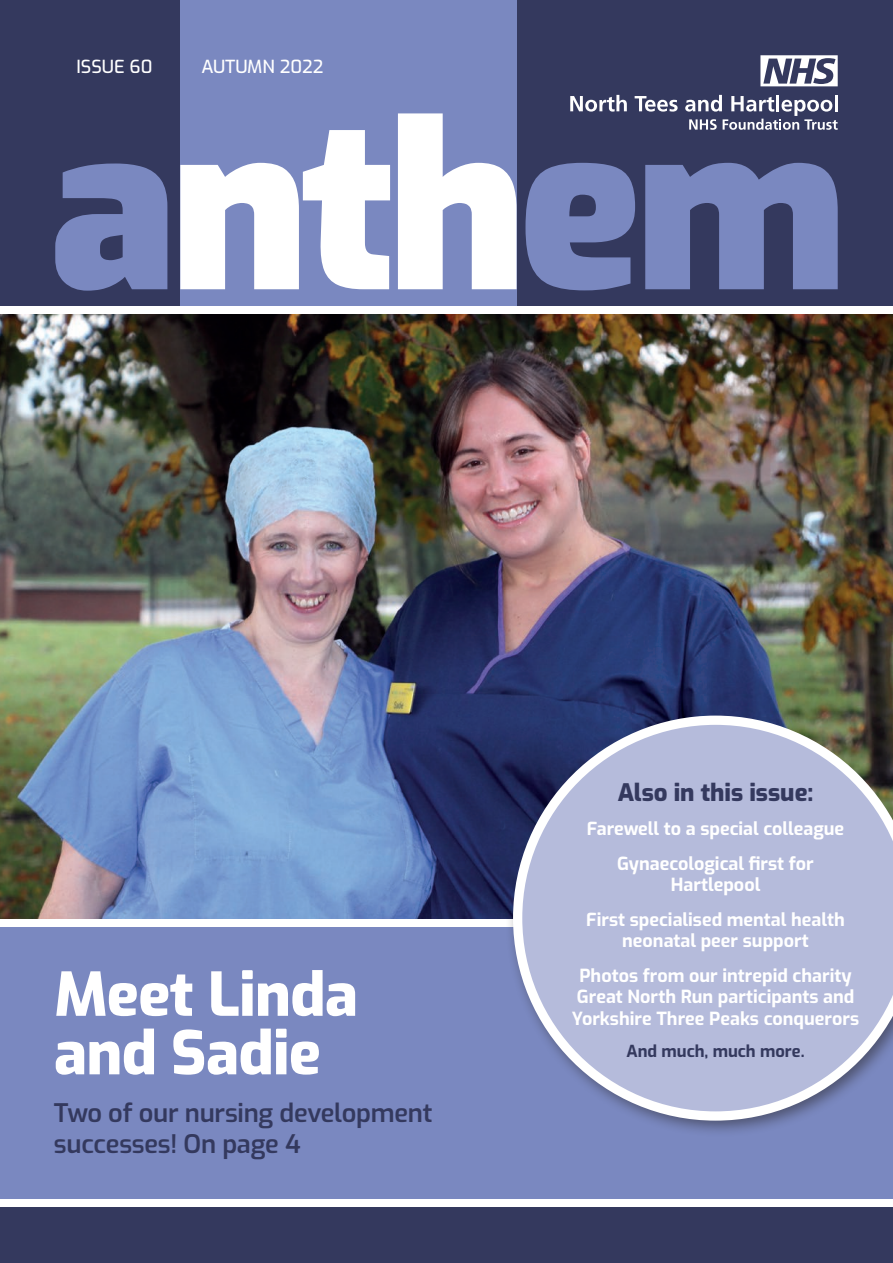
<style>
.page{position:relative;width:893px;height:1263px;background:#fff}
.page>*{position:absolute;margin:0;border:0;box-sizing:border-box;transform-origin:0 0}
.t1{font:800 60px/58.5px "Exo";letter-spacing:-.01em;color:#fff}
.t2{font:600 25.5px/30.6px "Exo";letter-spacing:-.01em;color:#34395e}
.t3{font:800 24px "Exo";color:#34395e}
.t4{font:700 18px/34.3px "Exo";color:#fff;text-align:center}
.t5{font:500 18px "Exo";color:#fff}
.t6{font:700 16.5px "Exo";color:#34395e}
</style>
<div class="page">
<div style="left:0;top:927px;width:893px;height:272px;background:#7a88c0"></div>
<div style="left:505px;top:708px;width:388px;height:430px;background:#231f20;opacity:.5"></div>
<div style="left:0;top:0;width:893px;height:306px;background:#34395e"></div>
<div style="left:180px;top:0;width:336px;height:306px;background:#7a88c0"></div>
<svg style="left:525px;top:163px;width:110px;height:127px"></svg>
<svg style="left:645px;top:163px;width:193px;height:126px"></svg>
<svg style="left:180px;top:130px;width:210px;height:159px"></svg>
<svg style="left:398px;top:113px;width:118px;height:176px"></svg>
<svg style="left:55px;top:163px;width:112px;height:128px"></svg>
<img style="left:0;top:315px;width:893px;height:603px">
<svg style="left:760px;top:55px;width:78px;height:31px"></svg>
<svg style="left:570px;top:95px;width:57px;height:17px"></svg>
<svg style="left:635px;top:96px;width:43px;height:16px"></svg>
<svg style="left:685px;top:95px;width:153px;height:35px"></svg>
<hr style="left:835px;top:95px;width:3px;height:16px;background:#fff">
<hr style="left:776px;top:95px;width:3px;height:16px;background:#fff">
<svg style="left:513px;top:716px;width:380px;height:405px;background:#a3aacb"></svg>
<div style="left:0;top:1208px;width:893px;height:55px;background:#34395e"></div>
<p class="t5" style="left:77px;top:54px;width:77px">ISSUE 60</p>
<p class="t5" style="left:201px;top:54px;width:124px">AUTUMN 2022</p>
<h1 class="t1" style="left:54px;top:962px;width:306px">Meet Linda and Sadie</h1>
<h2 class="t2" style="left:54px;top:1096px;width:380px">Two of our nursing development successes! On page 4</h2>
<p class="t3" style="left:618px;top:775px;width:197px">Also in this issue:</p>
<p class="t4" style="left:587px;top:811px;width:259px">Farewell to a special colleague<br>Gynaecological first for</p>
<p class="t4" style="left:586px;top:867px;width:260px">Hartlepool<br>First specialised mental health</p>
<p class="t4" style="left:579px;top:923px;width:274px">neonatal peer support<br>Photos from our intrepid charity</p>
<p class="t4" style="left:572px;top:985px;width:289px;line-height:21.6px;text-align:left">Great North Run participants and<br>Yorkshire Three Peaks conquerors</p>
<p class="t6" style="left:626px;top:1039px;width:180px">And much, much more.</p>
</div>
